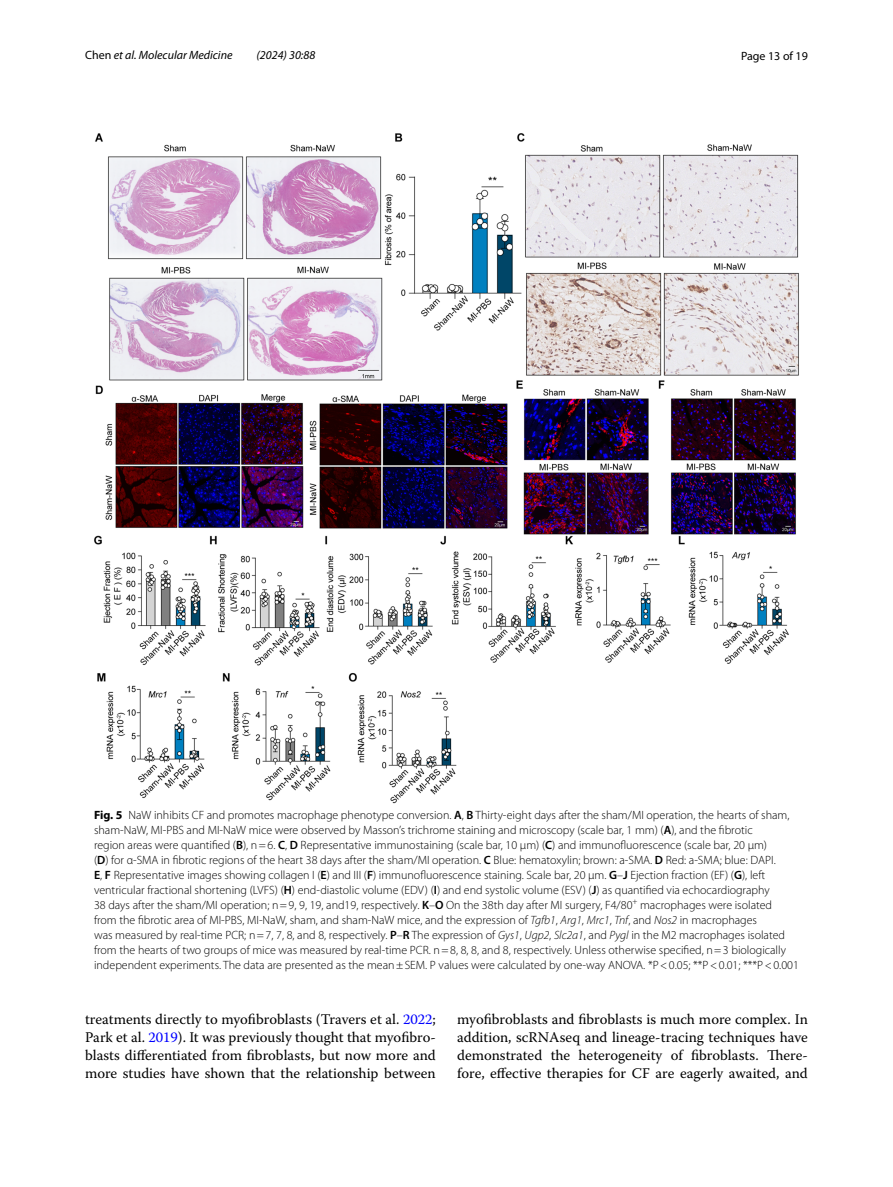
<style>
.page{position:relative;width:893px;height:1187px;background:#fff}
.page>*{position:absolute;margin:0;border:0;box-sizing:border-box;transform-origin:0 0}
.t1{font:14.7px/18px "Warnock Pro";color:#000;text-align:justify}
.t2{font:300 12px/15px "Myriad Pro";color:#000}
.t3{font:italic 12px "Myriad Pro";color:#000}
.t4{font:12px "Myriad Pro";color:#000}
.s1{font-style:normal}
.s2{font-weight:700}
.s3{font-weight:600}
.s4{font-style:italic}
.s5{color:#00f}
</style>
<div class="page">
<img style="left:94px;top:133px;width:705px;height:670px">
<p class="t3" style="left:85px;top:48px;width:149px"><span class="s1">Chen</span> et al. Molecular Medicine</p>
<p class="t3" style="left:257px;top:48px;width:60px">(2024) 30:88</p>
<p class="t4" style="left:741px;top:48px;width:68px">Page 13 of 19</p>
<p class="t2" style="left:94px;top:807px;width:706px"><span class="s2">Fig. 5</span> NaW inhibits CF and promotes macrophage phenotype conversion. <span class="s3">A</span>, <span class="s3">B</span> Thirty-eight days after the sham/MI operation, the hearts of sham, sham-NaW, MI-PBS and MI-NaW mice were observed by Masson’s trichrome staining and microscopy (scale bar, 1 mm) (<span class="s3">A</span>), and the fibrotic<br>region areas were quantified (<span class="s3">B</span>), n=6. <span class="s3">C</span>, <span class="s3">D</span> Representative immunostaining (scale bar, 10 μm) (<span class="s3">C</span>) and immunofluorescence (scale bar, 20 μm)<br>(<span class="s3">D</span>) for α-SMA in fibrotic regions of the heart 38 days after the sham/MI operation. <span class="s3">C</span> Blue: hematoxylin; brown: a-SMA. <span class="s3">D</span> Red: a-SMA; blue: DAPI.<br><span class="s3">E</span>, <span class="s3">F</span> Representative images showing collagen I (<span class="s3">E</span>) and III (<span class="s3">F</span>) immunofluorescence staining. Scale bar, 20 μm. <span class="s3">G</span>–<span class="s3">J</span> Ejection fraction (EF) (<span class="s3">G</span>), left ventricular fractional shortening (LVFS) (<span class="s3">H</span>) end-diastolic volume (EDV) (<span class="s3">I</span>) and end systolic volume (ESV) (<span class="s3">J</span>) as quantified via echocardiography<br>38 days after the sham/MI operation; n=9, 9, 19, and19, respectively. <span class="s3">K</span>–<span class="s3">O</span> On the 38th day after MI surgery, F4/80<sup>+</sup> macrophages were isolated<br>from the fibrotic area of MI-PBS, MI-NaW, sham, and sham-NaW mice, and the expression of <span class="s4">Tgfb1</span>, <span class="s4">Arg1</span>, <span class="s4">Mrc1</span>, <span class="s4">Tnf</span>, and <span class="s4">Nos2</span> in macrophages<br>was measured by real-time PCR; n=7, 7, 8, and 8, respectively. <span class="s3">P</span>–<span class="s3">R</span> The expression of <span class="s4">Gys1</span>, <span class="s4">Ugp2</span>, <span class="s4">Slc2a1</span>, and <span class="s4">Pygl</span> in the M2 macrophages isolated from the hearts of two groups of mice was measured by real-time PCR. n=8, 8, 8, and 8, respectively. Unless otherwise specified, n=3 biologically independent experiments. The data are presented as the mean±SEM. P values were calculated by one-way ANOVA. *P&lt;0.05; **P&lt;0.01; ***P&lt;0.001</p>
<p class="t1" style="left:85px;top:1010px;width:352px">treatments directly to myofibroblasts (Travers et al. <span class="s5">2022</span>; Park et al. <span class="s5">2019</span>). It was previously thought that myofibro&shy;blasts differentiated from fibroblasts, but now more and more studies have shown that the relationship between</p>
<p class="t1" style="left:457px;top:1010px;width:352px">myofibroblasts and fibroblasts is much more complex. In addition, scRNAseq and lineage-tracing techniques have demonstrated the heterogeneity of fibroblasts. There&shy;fore, effective therapies for CF are eagerly awaited, and</p>
</div>
